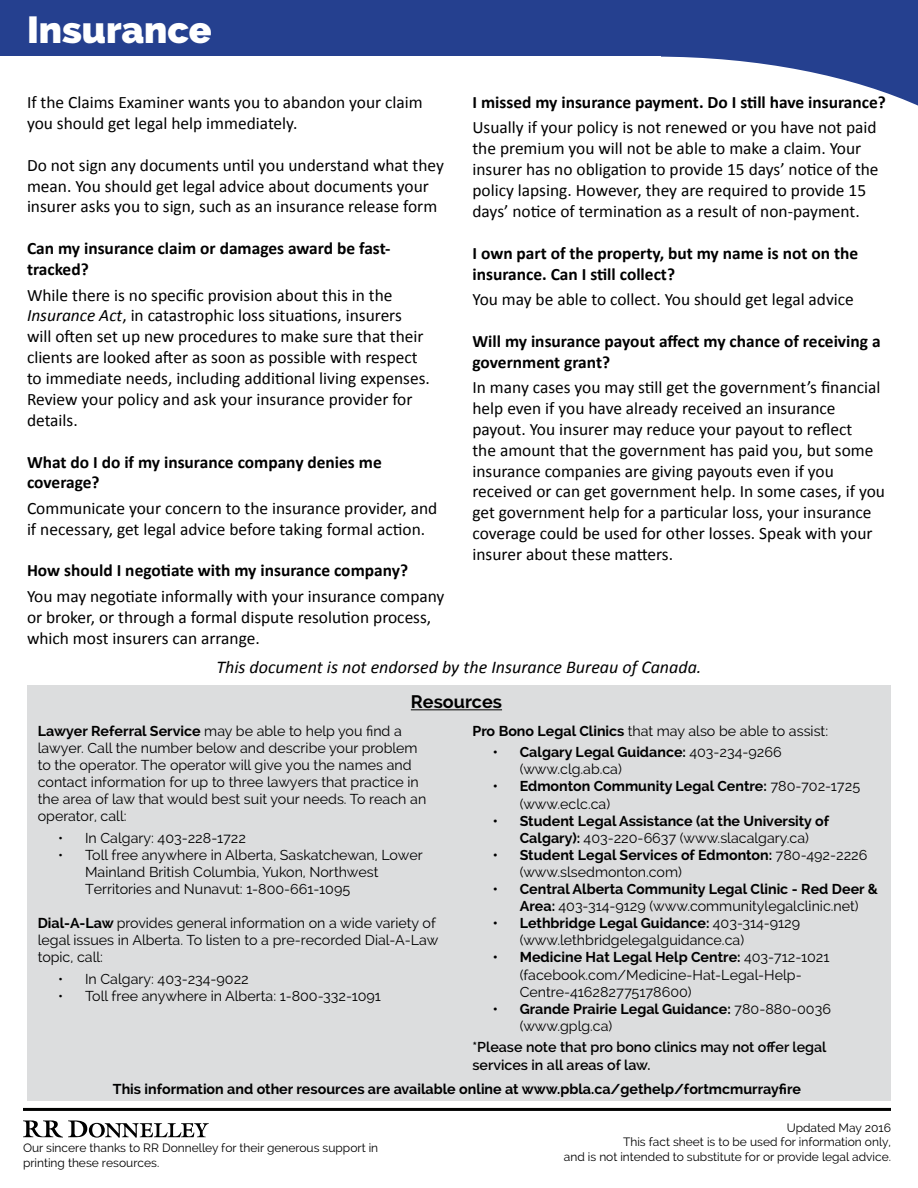
<style>
.page{position:relative;width:918px;height:1188px;background:#fff}
.page>*{position:absolute;margin:0;border:0;box-sizing:border-box;transform-origin:0 0}
.t1{font:800 37.5px "Raleway";color:#fff}
.t2{font:italic 18px "Calibri";color:#000}
.t3{font:700 18px "Raleway";color:#000}
.t4{font:17.4px/20.9px "Calibri";color:#000}
.t5{font:700 17.4px/20.9px "Calibri";color:#000}
.t6{font:14.25px/17.1px "Raleway";color:#000}
.t7{font:700 14.25px/17.1px "Raleway";color:#000}
.t8{font:600 14.25px/17.1px "Raleway";color:#000}
.t9{font:12px/14.4px "Raleway";color:#000;text-align:right}
.s1{font-style:italic}
.s2{font-weight:700}
.s3{font-weight:400}
</style>
<div class="page">
<div style="left:0;top:0;width:918px;height:122px;background:#25408f"></div>
<svg style="left:661px;top:57px;width:257px;height:65px;fill:#fff"></svg>
<div style="left:0;top:57px;width:661px;height:348px;background:#fff"></div>
<hr style="left:23px;top:1108px;width:868px;height:3px;background:#000">
<svg style="left:23px;top:1120px;width:186px;height:18px"></svg>
<div style="left:27px;top:685px;width:864px;height:415px;background:#dcddde"></div>
<hr style="left:411px;top:709px;width:91px;height:1px;background:#000">
<h1 class="t1" style="left:27px;top:8px;width:186px">Insurance</h1>
<p class="t4" style="left:27px;top:92px;width:397px">If the Claims Examiner wants you to abandon your claim you should get legal help immediately.</p>
<p class="t4" style="left:27px;top:155px;width:418px">Do not sign any documents until you understand what they mean. You should get legal advice about documents your insurer asks you to sign, such as an insurance release form</p>
<p class="t5" style="left:27px;top:238px;width:365px">Can my insurance claim or damages award be fast&shy;tracked?</p>
<p class="t4" style="left:27px;top:284px;width:404px">While there is no specific provision about this in the <span class="s1">Insurance Act</span>, in catastrophic loss situations, insurers will often set up new procedures to make sure that their clients are looked after as soon as possible with respect to immediate needs, including additional living expenses.<br>Review your policy and ask your insurance provider for details.</p>
<p class="t5" style="left:27px;top:451px;width:356px">What do I do if my insurance company denies me coverage?</p>
<p class="t4" style="left:27px;top:498px;width:412px">Communicate your concern to the insurance provider, and if necessary, get legal advice before taking formal action.</p>
<p class="t5" style="left:27px;top:560px;width:383px">How should I negotiate with my insurance company?</p>
<p class="t4" style="left:27px;top:586px;width:419px">You may negotiate informally with your insurance company or broker, or through a formal dispute resolution process, which most insurers can arrange.</p>
<p class="t5" style="left:472px;top:92px;width:415px">I missed my insurance payment. Do I still have insurance?</p>
<p class="t4" style="left:472px;top:117px;width:408px">Usually if your policy is not renewed or you have not paid the premium you will not be able to make a claim. Your insurer has no obligation to provide 15 days’ notice of the policy lapsing. However, they are required to provide 15 days’ notice of termination as a result of non-payment.</p>
<p class="t5" style="left:472px;top:243px;width:387px">I own part of the property, but my name is not on the insurance. Can I still collect?</p>
<p class="t4" style="left:472px;top:289px;width:383px">You may be able to collect. You should get legal advice</p>
<p class="t5" style="left:472px;top:331px;width:410px">Will my insurance payout affect my chance of receiving a government grant?</p>
<p class="t4" style="left:472px;top:377px;width:414px">In many cases you may still get the government’s financial help even if you have already received an insurance payout. You insurer may reduce your payout to reflect<br>the amount that the government has paid you, but some insurance companies are giving payouts even if you received or can get government help. In some cases, if you get government help for a particular loss, your insurance coverage could be used for other losses. Speak with your insurer about these matters.</p>
<p class="t2" style="left:216px;top:655px;width:487px">This document is not endorsed by the Insurance Bureau of Canada.</p>
<p class="t3" style="left:411px;top:691px;width:93px">Resources</p>
<p class="t6" style="left:38px;top:722px;width:390px"><span class="s2">Lawyer Referral Service</span> may be able to help you find a lawyer. Call the number below and describe your problem to the operator. The operator will give you the names and contact information for up to three lawyers that practice in the area of law that would best suit your needs. To reach an operator, call:</p>
<p class="t6" style="left:58px;top:829px;width:190px">• In Calgary: 403-228-1722</p>
<p class="t6" style="left:85px;top:846px;width:339px;text-indent:-27px">• Toll free anywhere in Alberta, Saskatchewan, Lower<br>Mainland British Columbia, Yukon, Northwest<br>Territories and Nunavut: 1-800-661-1095</p>
<p class="t6" style="left:38px;top:915px;width:402px"><span class="s2">Dial-A-Law</span> provides general information on a wide variety of legal issues in Alberta. To listen to a pre-recorded Dial-A-Law topic, call:</p>
<p class="t6" style="left:58px;top:970px;width:192px">• In Calgary: 403-234-9022</p>
<p class="t6" style="left:58px;top:988px;width:325px">• Toll free anywhere in Alberta: 1-800-332-1091</p>
<p class="t6" style="left:472px;top:722px;width:357px"><span class="s2">Pro Bono Legal Clinics</span> that may also be able to assist:</p>
<p class="t6" style="left:520px;top:744px;width:263px;text-indent:-27px"><span class="s2">• Calgary Legal Guidance:</span> 403-234-9266 (www.clg.ab.ca)</p>
<p class="t7" style="left:520px;top:778px;width:342px;text-indent:-27px">• Edmonton Community Legal Centre: <span class="s3">780-702-1725 (www.eclc.ca)</span></p>
<p class="t7" style="left:493px;top:812px;width:338px;text-align:center">• Student Legal Assistance (at the University of<br>Calgary): <span class="s3">403-220-6637 (www.slacalgary.ca)</span></p>
<p class="t6" style="left:520px;top:846px;width:349px;text-indent:-27px"><span class="s2">• Student Legal Services of Edmonton:</span> 780-492-2226 (www.slsedmonton.com)</p>
<p class="t7" style="left:493px;top:881px;width:387px;text-align:center">• Central Alberta Community Legal Clinic - Red Deer &amp;<br>Area: <span class="s3">403-314-9129 (www.communitylegalclinic.net)</span></p>
<p class="t6" style="left:520px;top:915px;width:282px;text-indent:-27px"><span class="s2">• Lethbridge Legal Guidance:</span> 403-314-9129 (www.lethbridgelegalguidance.ca)</p>
<p class="t6" style="left:520px;top:949px;width:311px;text-indent:-27px"><span class="s2">• Medicine Hat Legal Help Centre:</span> 403-712-1021 (facebook.com/Medicine-Hat-Legal-Help-<br>Centre-416282775178600)</p>
<p class="t7" style="left:520px;top:1000px;width:313px;text-indent:-27px">• Grande Prairie Legal Guidance: <span class="s3">780-880-0036 (www.gplg.ca)</span></p>
<p class="t8" style="left:472px;top:1039px;width:356px">*Please note that pro bono clinics may not offer legal services in all areas of law.</p>
<p class="t7" style="left:113px;top:1080px;width:690px">This information and other resources are available online at www.pbla.ca/gethelp/fortmcmurrayfire</p>
<p class="t9" style="left:23px;top:1141px;width:357px;text-align:left">Our sincere thanks to RR Donnelley for their generous support in printing these resources.</p>
<p class="t9" style="left:564px;top:1120px;width:329px">Updated May 2016<br>This fact sheet is to be used for information only,<br>and is not intended to substitute for or provide legal advice.</p>
</div>
